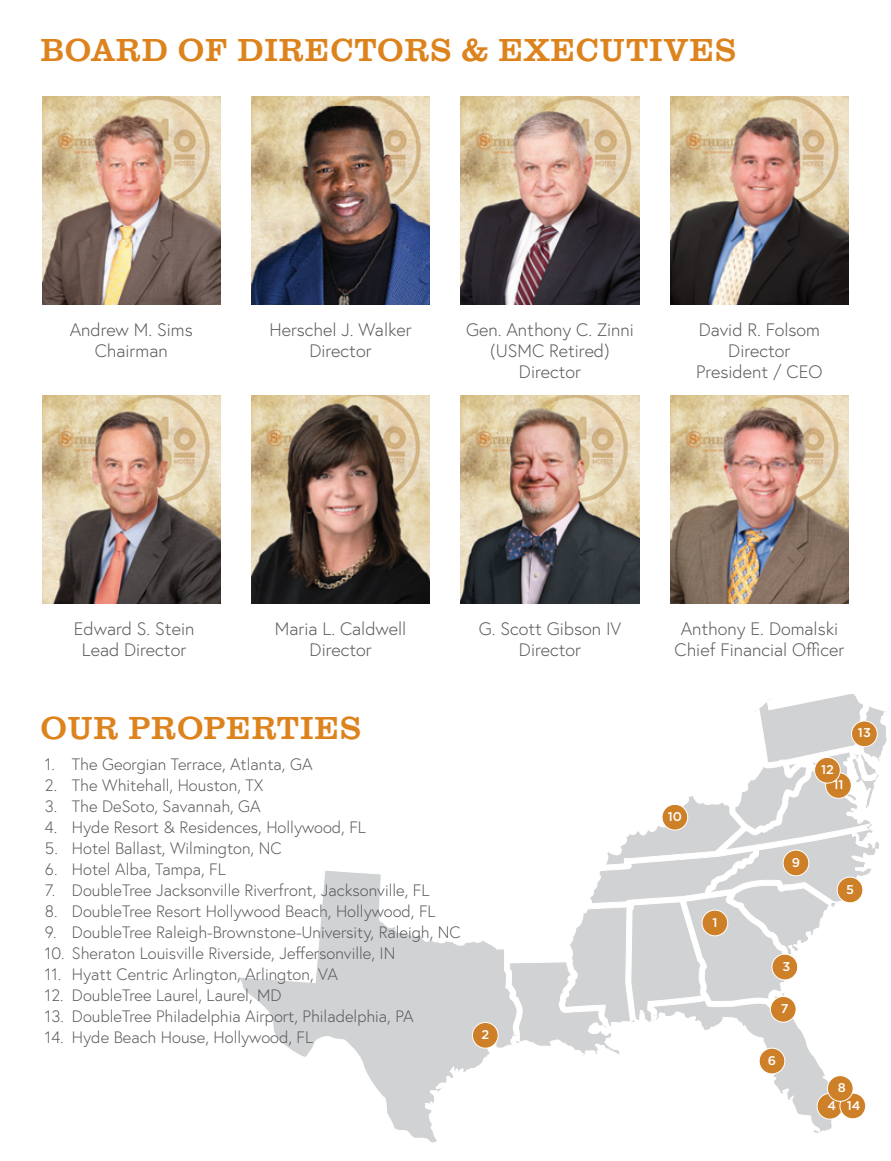
<style>
.page{position:relative;width:891px;height:1161px;background:#fff}
.page>*{position:absolute;margin:0;border:0;box-sizing:border-box;transform-origin:0 0}
.t1{font:33px "Clarendon URW";letter-spacing:.02em;color:#dd831e}
.t2{font:300 18px/21px "Europa";color:#57585a;text-align:center}
.t3{font:300 16.5px "Europa";color:#57585a}
.t4{font:500 12.75px "Gotham";color:#fff}
</style>
<div class="page">
<img style="left:42px;top:97px;width:178px;height:208px">
<img style="left:252px;top:97px;width:178px;height:208px">
<img style="left:461px;top:97px;width:178px;height:208px">
<img style="left:670px;top:97px;width:179px;height:208px">
<img style="left:42px;top:395px;width:178px;height:208px">
<img style="left:461px;top:395px;width:178px;height:208px">
<img style="left:670px;top:395px;width:179px;height:208px">
<svg style="left:238px;top:871px;width:272px;height:272px"></svg>
<svg style="left:510px;top:694px;width:379px;height:439px"></svg>
<div style="left:472px;top:1022px;width:26px;height:26px;background:#ce8029;border-radius:50%"></div>
<div style="left:472px;top:1022px;width:27px;height:27px;border:1px solid #fff;border-radius:50%"></div>
<div style="left:772px;top:954px;width:26px;height:26px;background:#ce8029;border-radius:50%"></div>
<div style="left:772px;top:954px;width:26px;height:26px;border:1px solid #fff;border-radius:50%"></div>
<div style="left:770px;top:996px;width:26px;height:26px;background:#ce8029;border-radius:50%"></div>
<div style="left:770px;top:996px;width:26px;height:27px;border:1px solid #fff;border-radius:50%"></div>
<div style="left:759px;top:1048px;width:26px;height:26px;background:#ce8029;border-radius:50%"></div>
<div style="left:759px;top:1048px;width:26px;height:26px;border:1px solid #fff;border-radius:50%"></div>
<div style="left:817px;top:1093px;width:26px;height:26px;background:#ce8029;border-radius:50%"></div>
<div style="left:817px;top:1093px;width:26px;height:27px;border:1px solid #fff;border-radius:50%"></div>
<div style="left:840px;top:1093px;width:26px;height:26px;background:#ce8029;border-radius:50%"></div>
<div style="left:840px;top:1093px;width:26px;height:26px;border:1px solid #fff;border-radius:50%"></div>
<div style="left:827px;top:1076px;width:26px;height:25px;background:#ce8029;border-radius:50%"></div>
<div style="left:827px;top:1075px;width:27px;height:27px;border:1px solid #fff;border-radius:50%"></div>
<div style="left:662px;top:804px;width:26px;height:26px;background:#ce8029;border-radius:50%"></div>
<div style="left:662px;top:804px;width:26px;height:26px;border:1px solid #fff;border-radius:50%"></div>
<div style="left:837px;top:877px;width:26px;height:26px;background:#ce8029;border-radius:50%"></div>
<div style="left:837px;top:877px;width:26px;height:26px;border:1px solid #fff;border-radius:50%"></div>
<div style="left:783px;top:850px;width:26px;height:26px;background:#ce8029;border-radius:50%"></div>
<div style="left:783px;top:850px;width:26px;height:26px;border:1px solid #fff;border-radius:50%"></div>
<div style="left:826px;top:773px;width:25px;height:25px;background:#ce8029;border-radius:50%"></div>
<div style="left:825px;top:772px;width:27px;height:27px;border:1px solid #fff;border-radius:50%"></div>
<div style="left:815px;top:757px;width:25px;height:26px;background:#ce8029;border-radius:50%"></div>
<div style="left:814px;top:757px;width:27px;height:27px;border:1px solid #fff;border-radius:50%"></div>
<div style="left:852px;top:721px;width:25px;height:26px;background:#ce8029;border-radius:50%"></div>
<div style="left:851px;top:721px;width:27px;height:26px;border:1px solid #fff;border-radius:50%"></div>
<div style="left:702px;top:910px;width:26px;height:26px;background:#ce8029;border-radius:50%"></div>
<div style="left:702px;top:910px;width:26px;height:26px;border:1px solid #fff;border-radius:50%"></div>
<img style="left:251px;top:395px;width:179px;height:208px">
<h1 class="t1" style="left:41px;top:39px;width:697px">BOARD OF DIRECTORS &amp; EXECUTIVES</h1>
<p class="t2" style="left:70px;top:321px;width:124px">Andrew M. Sims<br>Chairman</p>
<p class="t2" style="left:270px;top:321px;width:144px">Herschel J. Walker<br>Director</p>
<p class="t2" style="left:466px;top:321px;width:169px">Gen. Anthony C. Zinni (USMC Retired)<br>Director</p>
<p class="t2" style="left:696px;top:321px;width:128px">David R. Folsom<br>Director<br>President / CEO</p>
<p class="t2" style="left:74px;top:620px;width:122px">Edward S. Stein<br>Lead Director</p>
<p class="t2" style="left:275px;top:620px;width:133px">Maria L. Caldwell<br>Director</p>
<p class="t2" style="left:479px;top:620px;width:144px">G. Scott Gibson IV<br>Director</p>
<p class="t2" style="left:675px;top:620px;width:171px">Anthony E. Domalski<br>Chief Financial Officer</p>
<h1 class="t1" style="left:41px;top:717px;width:322px">OUR PROPERTIES</h1>
<p class="t4" style="left:858px;top:727px;width:14px">13</p>
<p class="t3" style="left:45px;top:757px;width:269px">1. The Georgian Terrace, Atlanta, GA</p>
<p class="t3" style="left:45px;top:778px;width:220px">2. The Whitehall, Houston, TX</p>
<p class="t3" style="left:45px;top:799px;width:217px">3. The DeSoto, Savannah, GA</p>
<p class="t3" style="left:45px;top:820px;width:323px">4. Hyde Resort &amp; Residences, Hollywood, FL</p>
<p class="t3" style="left:45px;top:841px;width:238px">5. Hotel Ballast, Wilmington, NC</p>
<p class="t3" style="left:45px;top:862px;width:182px">6. Hotel Alba, Tampa, FL</p>
<p class="t3" style="left:45px;top:883px;width:386px">7. DoubleTree Jacksonville Riverfront, Jacksonville, FL</p>
<p class="t3" style="left:45px;top:904px;width:392px">8. DoubleTree Resort Hollywood Beach, Hollywood, FL</p>
<p class="t3" style="left:45px;top:925px;width:417px">9. DoubleTree Raleigh-Brownstone-University, Raleigh, NC</p>
<p class="t3" style="left:45px;top:946px;width:352px">10. Sheraton Louisville Riverside, Jeffersonville, IN</p>
<p class="t3" style="left:45px;top:967px;width:294px">11. Hyatt Centric Arlington, Arlington, VA</p>
<p class="t3" style="left:45px;top:988px;width:238px">12. DoubleTree Laurel, Laurel, MD</p>
<p class="t3" style="left:45px;top:1009px;width:370px">13. DoubleTree Philadelphia Airport, Philadelphia, PA</p>
<p class="t3" style="left:45px;top:1030px;width:270px">14. Hyde Beach House, Hollywood, FL</p>
<p class="t4" style="left:481px;top:1029px;width:9px">2</p>
<p class="t4" style="left:668px;top:811px;width:16px">10</p>
<p class="t4" style="left:712px;top:916px;width:7px">1</p>
<p class="t4" style="left:821px;top:764px;width:14px">12</p>
<p class="t4" style="left:833px;top:779px;width:12px">11</p>
<p class="t4" style="left:792px;top:856px;width:10px">9</p>
<p class="t4" style="left:782px;top:961px;width:9px">3</p>
<p class="t4" style="left:781px;top:1003px;width:9px">7</p>
<p class="t4" style="left:768px;top:1055px;width:10px">6</p>
<p class="t4" style="left:846px;top:883px;width:9px">5</p>
<p class="t4" style="left:838px;top:1082px;width:9px">8</p>
<p class="t4" style="left:827px;top:1100px;width:10px">4</p>
<p class="t4" style="left:847px;top:1100px;width:15px">14</p>
</div>
